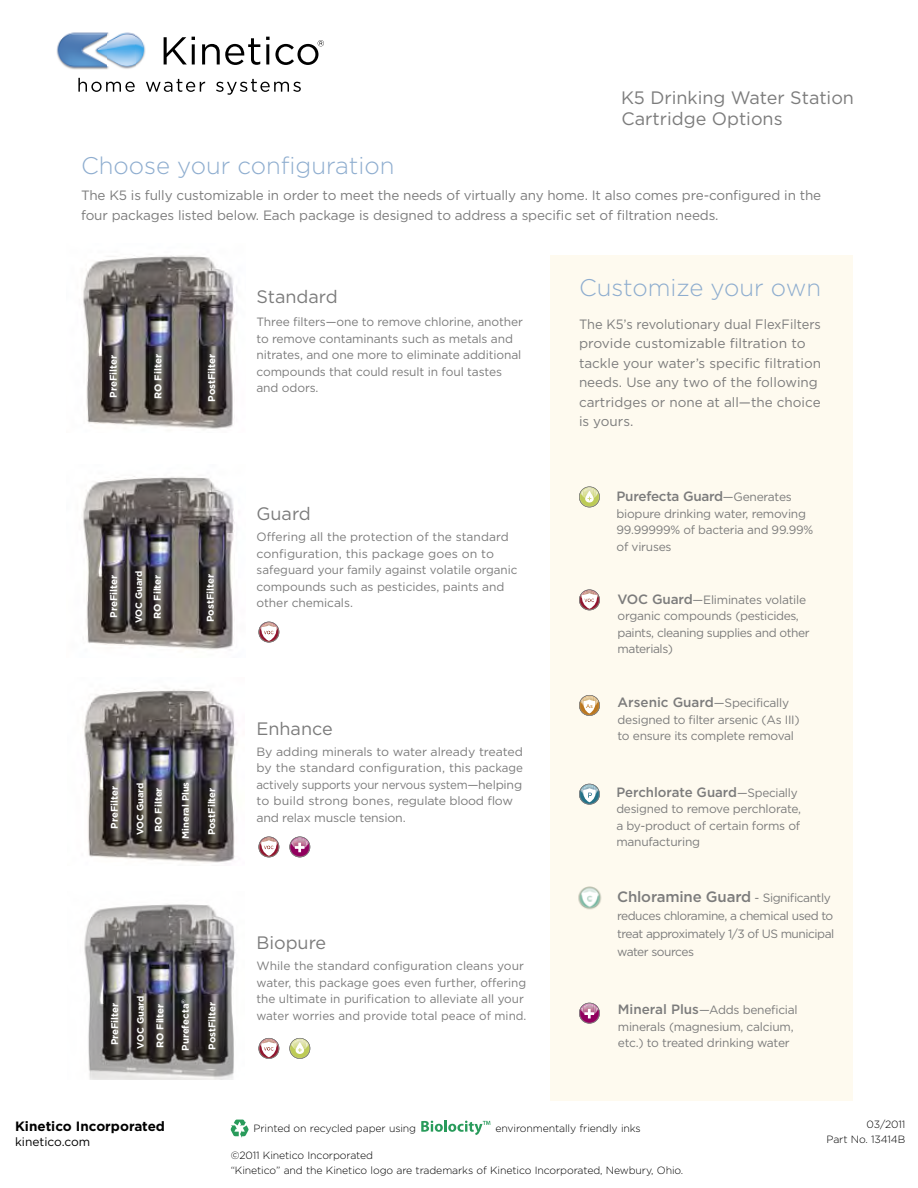
<style>
.page{position:relative;width:918px;height:1188px;background:#fff}
.page>*{position:absolute;margin:0;border:0;box-sizing:border-box;transform-origin:0 0}
.t1{font:300 24px "Gotham";color:#8eadcf}
.t2{font:18px/21.6px "Gotham";color:#7c7c7c}
.t3{font:500 15px "Gotham";letter-spacing:-.01em;color:#7c7c7c}
.t4{font:13.5px/19.5px "Gotham";letter-spacing:-.01em;color:#7c7c7c}
.t5{font:13.5px/19.5px "Gotham";letter-spacing:-.01em;color:#7c7c7c;scale:.95 1}
.t6{font:500 13.5px "Gotham";letter-spacing:-.015em;color:#7c7c7c}
.t7{font:700 13.5px "Gotham";color:#000}
.t8{font:12px/16.5px "Gotham";letter-spacing:-.02em;color:#7c7c7c}
.t9{font:12px/16.5px "Gotham";color:#7c7c7c}
.t10{font:12px "Gotham";color:#000}
.t11{font:300 10.5px/15px "Gotham";letter-spacing:-.01em;color:#000}
.t12{font:700 9.75px "Gotham";color:#fff}
.t13{font:700 9.3px "Gotham";color:#fff}
.t14{font:700 5.7px "Gotham";color:#fff}
.s1{font-weight:400;font-size:12px}
.s2{font-weight:500;font-size:13.5px}
</style>
<div class="page">
<img style="left:56px;top:32px;width:90px;height:38px">
<svg style="left:78px;top:78px;width:57px;height:14px"></svg>
<svg style="left:146px;top:79px;width:59px;height:13px"></svg>
<svg style="left:216px;top:79px;width:85px;height:16px"></svg>
<svg style="left:164px;top:37px;width:31px;height:27px"></svg>
<svg style="left:202px;top:38px;width:58px;height:27px"></svg>
<svg style="left:266px;top:37px;width:58px;height:28px"></svg>
<img style="left:83px;top:255px;width:152px;height:175px">
<img style="left:82px;top:476px;width:153px;height:174px">
<img style="left:84px;top:904px;width:151px;height:176px">
<img style="left:83px;top:689px;width:154px;height:174px">
<div style="left:550px;top:256px;width:302px;height:845px;background:#fefaef"></div>
<svg style="left:258px;top:622px;width:21px;height:20px"></svg>
<svg style="left:258px;top:1038px;width:21px;height:21px"></svg>
<svg style="left:258px;top:837px;width:21px;height:20px"></svg>
<svg style="left:289px;top:837px;width:21px;height:20px"></svg>
<svg style="left:289px;top:1038px;width:21px;height:21px"></svg>
<svg style="left:579px;top:487px;width:21px;height:20px"></svg>
<svg style="left:579px;top:1003px;width:21px;height:21px"></svg>
<svg style="left:231px;top:1120px;width:18px;height:18px"></svg>
<svg style="left:421px;top:1120px;width:69px;height:15px"></svg>
<svg style="left:579px;top:589px;width:21px;height:21px"></svg>
<svg style="left:579px;top:695px;width:21px;height:21px"></svg>
<svg style="left:579px;top:784px;width:21px;height:21px"></svg>
<img style="left:578px;top:886px;width:24px;height:24px">
<h2 class="t2" style="left:621px;top:86px;width:235px">K5 Drinking Water Station<br>Cartridge Options</h2>
<h1 class="t1" style="left:81px;top:152px;width:315px">Choose your configuration</h1>
<p class="t4" style="left:81px;top:185px;width:742px">The K5 is fully customizable in order to meet the needs of virtually any home. It also comes pre-configured in the four packages listed below. Each package is designed to address a specific set of filtration needs.</p>
<p class="t12" style="left:108px;top:398px;width:44px;rotate:-90deg">PreFilter</p>
<p class="t12" style="left:152px;top:399px;width:46px;rotate:-90deg">RO Filter</p>
<p class="t12" style="left:206px;top:402px;width:50px;rotate:-90deg">PostFilter</p>
<h2 class="t2" style="left:256px;top:286px;width:83px">Standard</h2>
<p class="t8" style="left:256px;top:314px;width:268px">Three filters—one to remove chlorine, another to remove contaminants such as metals and nitrates, and one more to eliminate additional compounds that could result in foul tastes and odors.</p>
<p class="t12" style="left:108px;top:618px;width:44px;rotate:-90deg">PreFilter</p>
<p class="t13" style="left:134px;top:623px;width:54px;rotate:-90deg">VOC Guard</p>
<p class="t12" style="left:152px;top:619px;width:46px;rotate:-90deg">RO Filter</p>
<p class="t12" style="left:205px;top:622px;width:50px;rotate:-90deg">PostFilter</p>
<p class="t13" style="left:135px;top:835px;width:54px;rotate:-90deg">VOC Guard</p>
<p class="t13" style="left:180px;top:839px;width:58px;rotate:-90deg">Mineral Plus</p>
<p class="t12" style="left:109px;top:829px;width:44px;rotate:-90deg">PreFilter</p>
<p class="t12" style="left:206px;top:835px;width:49px;rotate:-90deg">PostFilter</p>
<p class="t12" style="left:153px;top:832px;width:46px;rotate:-90deg">RO Filter</p>
<p class="t13" style="left:135px;top:1049px;width:54px;rotate:-90deg">VOC Guard</p>
<p class="t14" style="left:180px;top:1004px;width:6px;rotate:-90deg">®</p>
<p class="t12" style="left:109px;top:1045px;width:44px;rotate:-90deg">PreFilter</p>
<p class="t12" style="left:155px;top:1048px;width:46px;rotate:-90deg">RO Filter</p>
<p class="t12" style="left:180px;top:1051px;width:49px;rotate:-90deg">Purefecta</p>
<p class="t12" style="left:207px;top:1050px;width:49px;rotate:-90deg">PostFilter</p>
<h2 class="t2" style="left:256px;top:502px;width:56px">Guard</h2>
<p class="t8" style="left:256px;top:528px;width:262px">Offering all the protection of the standard configuration, this package goes on to safeguard your family against volatile organic compounds such as pesticides, paints and other chemicals.</p>
<h2 class="t2" style="left:256px;top:717px;width:78px">Enhance</h2>
<p class="t8" style="left:256px;top:743px;width:268px">By adding minerals to water already treated by the standard configuration, this package actively supports your nervous system—helping to build strong bones, regulate blood flow and relax muscle tension.</p>
<h2 class="t2" style="left:256px;top:932px;width:71px">Biopure</h2>
<p class="t9" style="left:256px;top:958px;width:271px">While the standard configuration cleans your water, this package goes even further, offering the ultimate in purification to alleviate all your water worries and provide total peace of mind.</p>
<h1 class="t1" style="left:579px;top:274px;width:244px">Customize your own</h1>
<p class="t5" style="left:579px;top:314px;width:256px">The K5’s revolutionary dual FlexFilters provide customizable filtration to tackle your water’s specific filtration needs. Use any two of the following cartridges or none at all—the choice is yours.</p>
<p class="t6" style="left:616px;top:489px;width:177px">Purefecta Guard<span class="s1">—Generates</span></p>
<p class="t8" style="left:616px;top:505px;width:198px">biopure drinking water, removing<br>99.99999% of bacteria and 99.99% of viruses</p>
<p class="t8" style="left:618px;top:591px;width:194px"><span class="s2">VOC Guard</span>—Eliminates volatile organic compounds (pesticides, paints, cleaning supplies and other materials)</p>
<p class="t8" style="left:618px;top:695px;width:184px"><span class="s2">Arsenic Guard</span>—Specifically designed to filter arsenic (As III) to ensure its complete removal</p>
<p class="t6" style="left:616px;top:784px;width:183px">Perchlorate Guard<span class="s1">—Specially</span></p>
<p class="t8" style="left:616px;top:801px;width:186px;text-align:justify">designed to remove perchlorate, a by-product of certain forms of manufacturing</p>
<p class="t3" style="left:617px;top:888px;width:215px">Chloramine Guard <span class="s1">- Significantly</span></p>
<p class="t8" style="left:617px;top:907px;width:219px;line-height:18px;text-align:justify">reduces chloramine, a chemical used to treat approximately 1/3 of US municipal water sources</p>
<p class="t8" style="left:618px;top:1001px;width:181px"><span class="s2">Mineral Plus</span>—Adds beneficial minerals (magnesium, calcium, etc.) to treated drinking water</p>
<p class="t7" style="left:15px;top:1118px;width:151px">Kinetico Incorporated</p>
<p class="t10" style="left:15px;top:1135px;width:77px">kinetico.com</p>
<p class="t11" style="left:254px;top:1120px;width:164px">Printed on recycled paper using</p>
<p class="t11" style="left:495px;top:1120px;width:147px">environmentally friendly inks</p>
<p class="t11" style="left:231px;top:1148px;width:454px">©2011 Kinetico Incorporated<br>“Kinetico” and the Kinetico logo are trademarks of Kinetico Incorporated, Newbury, Ohio.</p>
<p class="t11" style="left:827px;top:1117px;width:80px;text-align:right">03/2011<br>Part No. 13414B</p>
</div>
